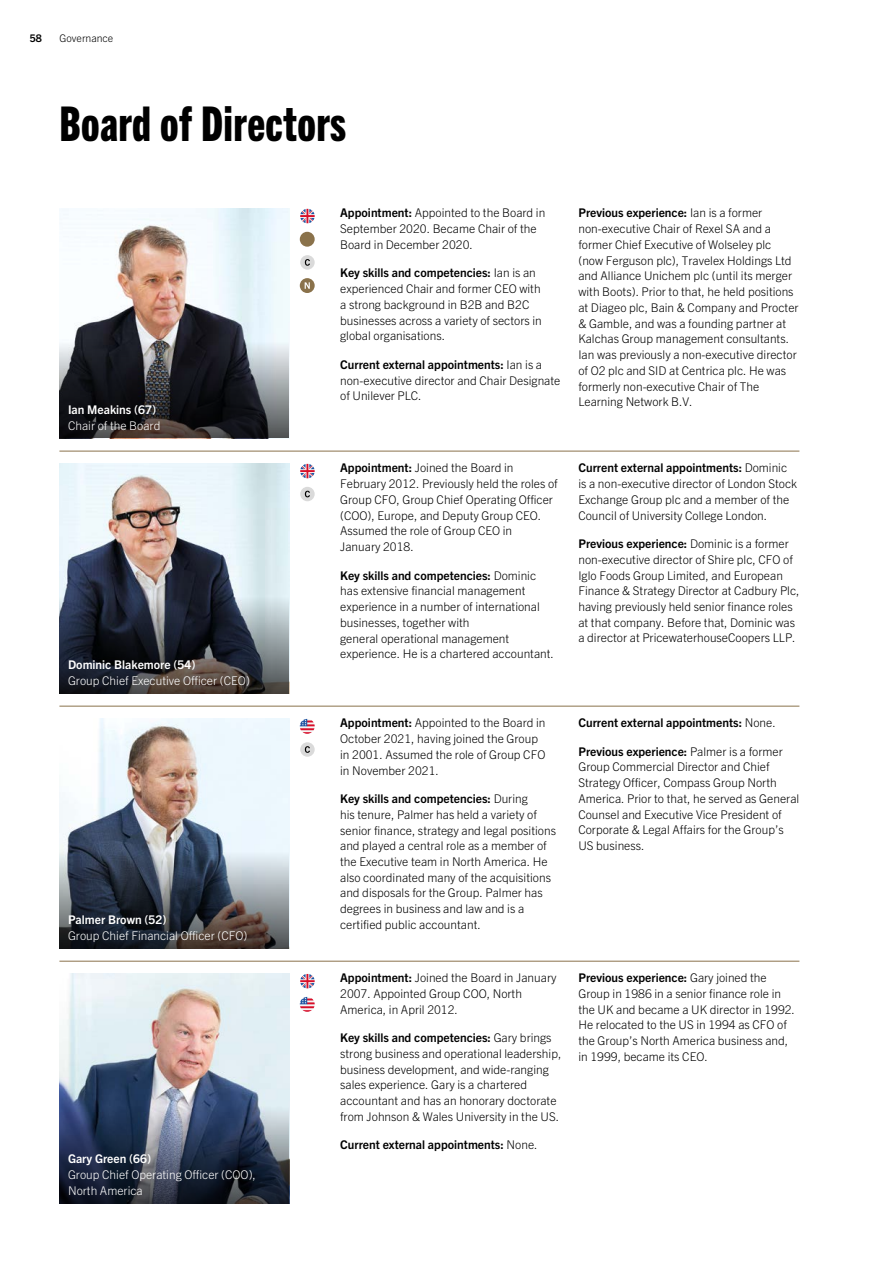
<style>
.page{position:relative;width:893px;height:1263px;background:#fff}
.page>*{position:absolute;margin:0;border:0;box-sizing:border-box;transform-origin:0 0}
.t1{font:48px "Trade Gothic Next LT Pro Hv Cm";letter-spacing:.01em;color:#000}
.t2{font:300 12px/15.8px "Trade Gothic Next LT Pro";color:#000}
.t3{font:300 12px/15.8px "Trade Gothic Next LT Pro";color:#fff}
.t4{font:700 12px "Trade Gothic Next LT Pro";color:#000}
.t5{font:700 12px "Trade Gothic Next LT Pro";color:#fff}
.t6{font:300 10.5px "Trade Gothic Next LT Pro";color:#000}
.t7{font:700 10.5px "Trade Gothic Next LT Pro";color:#000}
.s1{font-weight:700}
.s2{font-weight:300}
</style>
<div class="page">
<div style="left:300px;top:278px;width:15px;height:15px;background:#8a724b;border-radius:50%"></div>
<svg style="left:305px;top:282px;width:5px;height:7px"></svg>
<div style="left:300px;top:255px;width:15px;height:15px;background:#dadada;border-radius:50%"></div>
<svg style="left:305px;top:259px;width:5px;height:7px"></svg>
<div style="left:300px;top:487px;width:15px;height:14px;background:#dadada;border-radius:50%"></div>
<svg style="left:305px;top:491px;width:5px;height:6px"></svg>
<div style="left:300px;top:742px;width:15px;height:15px;background:#dadada;border-radius:50%"></div>
<svg style="left:305px;top:746px;width:5px;height:7px"></svg>
<div style="left:300px;top:232px;width:15px;height:15px;background:#8a724b;border-radius:50%"></div>
<hr style="left:59px;top:451px;width:740px;height:1px;background:#8a724b">
<hr style="left:59px;top:706px;width:740px;height:1px;background:#8a724b">
<hr style="left:59px;top:961px;width:740px;height:1px;background:#8a724b">
<img style="left:62px;top:209px;width:227px;height:115px">
<img style="left:60px;top:464px;width:229px;height:115px">
<img style="left:60px;top:719px;width:229px;height:115px">
<img style="left:60px;top:974px;width:229px;height:115px">
<svg style="left:60px;top:324px;width:229px;height:114px;background:#3f3f43"></svg>
<svg style="left:60px;top:579px;width:229px;height:114px;background:#40444d"></svg>
<svg style="left:60px;top:834px;width:229px;height:114px;background:#555c66"></svg>
<svg style="left:60px;top:1089px;width:229px;height:114px;background:#3c4960"></svg>
<svg style="left:300px;top:719px;width:15px;height:15px"></svg>
<svg style="left:300px;top:997px;width:15px;height:15px"></svg>
<svg style="left:300px;top:209px;width:15px;height:14px"></svg>
<svg style="left:300px;top:974px;width:15px;height:14px"></svg>
<svg style="left:300px;top:464px;width:15px;height:14px"></svg>
<p class="t7" style="left:30px;top:31px;width:14px">58</p>
<p class="t6" style="left:60px;top:31px;width:55px">Governance</p>
<h1 class="t1" style="left:60px;top:91px;width:288px">Board of Directors</h1>
<p class="t5" style="left:68px;top:401px;width:90px">Ian Meakins (67)</p>
<p class="t3" style="left:68px;top:417px;width:94px">Chair of the Board</p>
<p class="t5" style="left:68px;top:656px;width:129px">Dominic Blakemore (54)</p>
<p class="t3" style="left:68px;top:672px;width:183px">Group Chief Executive Officer (CEO)</p>
<p class="t5" style="left:68px;top:911px;width:100px">Palmer Brown (52)</p>
<p class="t3" style="left:68px;top:927px;width:181px">Group Chief Financial Officer (CFO)</p>
<p class="t5" style="left:68px;top:1151px;width:85px">Gary Green (66)</p>
<p class="t3" style="left:68px;top:1166px;width:189px">Group Chief Operating Officer (COO),<br>North America</p>
<p class="t2" style="left:340px;top:204px;width:207px"><span class="s1">Appointment:</span> Appointed to the Board in<br>September 2020. Became Chair of the<br>Board in December 2020.</p>
<p class="t2" style="left:340px;top:264px;width:203px"><span class="s1">Key skills and competencies:</span> Ian is an experienced Chair and former CEO with a strong background in B2B and B2C businesses across a variety of sectors in global organisations.</p>
<p class="t2" style="left:340px;top:356px;width:222px"><span class="s1">Current external appointments:</span> Ian is a non-executive director and Chair Designate of Unilever PLC.</p>
<p class="t2" style="left:578px;top:204px;width:222px"><span class="s1">Previous experience:</span> Ian is a former non-executive Chair of Rexel SA and a former Chief Executive of Wolseley plc (now Ferguson plc), Travelex Holdings Ltd and Alliance Unichem plc (until its merger with Boots). Prior to that, he held positions at Diageo plc, Bain &amp; Company and Procter &amp; Gamble, and was a founding partner at Kalchas Group management consultants.<br>Ian was previously a non-executive director of O2 plc and SID at Centrica plc. He was formerly non-executive Chair of The Learning Network B.V.</p>
<p class="t2" style="left:340px;top:459px;width:219px"><span class="s1">Appointment:</span> Joined the Board in February 2012. Previously held the roles of Group CFO, Group Chief Operating Officer (COO), Europe, and Deputy Group CEO.<br>Assumed the role of Group CEO in<br>January 2018.</p>
<p class="t2" style="left:340px;top:566px;width:215px"><span class="s1">Key skills and competencies:</span> Dominic has extensive financial management experience in a number of international businesses, together with<br>general operational management experience. He is a chartered accountant.</p>
<p class="t2" style="left:578px;top:459px;width:220px"><span class="s1">Current external appointments:</span> Dominic is a non-executive director of London Stock Exchange Group plc and a member of the Council of University College London.</p>
<p class="t2" style="left:578px;top:535px;width:223px"><span class="s1">Previous experience:</span> Dominic is a former non-executive director of Shire plc, CFO of Iglo Foods Group Limited, and European Finance &amp; Strategy Director at Cadbury Plc, having previously held senior finance roles at that company. Before that, Dominic was a director at PricewaterhouseCoopers LLP.</p>
<p class="t2" style="left:340px;top:714px;width:207px"><span class="s1">Appointment:</span> Appointed to the Board in<br>October 2021, having joined the Group in 2001. Assumed the role of Group CFO in November 2021.</p>
<p class="t2" style="left:340px;top:790px;width:217px"><span class="s1">Key skills and competencies:</span> During<br>his tenure, Palmer has held a variety of senior finance, strategy and legal positions and played a central role as a member of the Executive team in North America. He also coordinated many of the acquisitions and disposals for the Group. Palmer has degrees in business and law and is a certified public accountant.</p>
<p class="t2" style="left:340px;top:969px;width:218px"><span class="s1">Appointment:</span> Joined the Board in January<br>2007. Appointed Group COO, North<br>America, in April 2012.</p>
<p class="t2" style="left:340px;top:1029px;width:223px"><span class="s1">Key skills and competencies:</span> Gary brings strong business and operational leadership, business development, and wide-ranging sales experience. Gary is a chartered accountant and has an honorary doctorate from Johnson &amp; Wales University in the US.</p>
<p class="t4" style="left:340px;top:1137px;width:199px">Current external appointments: <span class="s2">None.</span></p>
<p class="t4" style="left:578px;top:714px;width:199px">Current external appointments: <span class="s2">None.</span></p>
<p class="t2" style="left:578px;top:743px;width:222px"><span class="s1">Previous experience:</span> Palmer is a former Group Commercial Director and Chief Strategy Officer, Compass Group North America. Prior to that, he served as General Counsel and Executive Vice President of Corporate &amp; Legal Affairs for the Group’s US business.</p>
<p class="t2" style="left:578px;top:969px;width:218px"><span class="s1">Previous experience:</span> Gary joined the Group in 1986 in a senior finance role in the UK and became a UK director in 1992.<br>He relocated to the US in 1994 as CFO of the Group’s North America business and, in 1999, became its CEO.</p>
</div>
